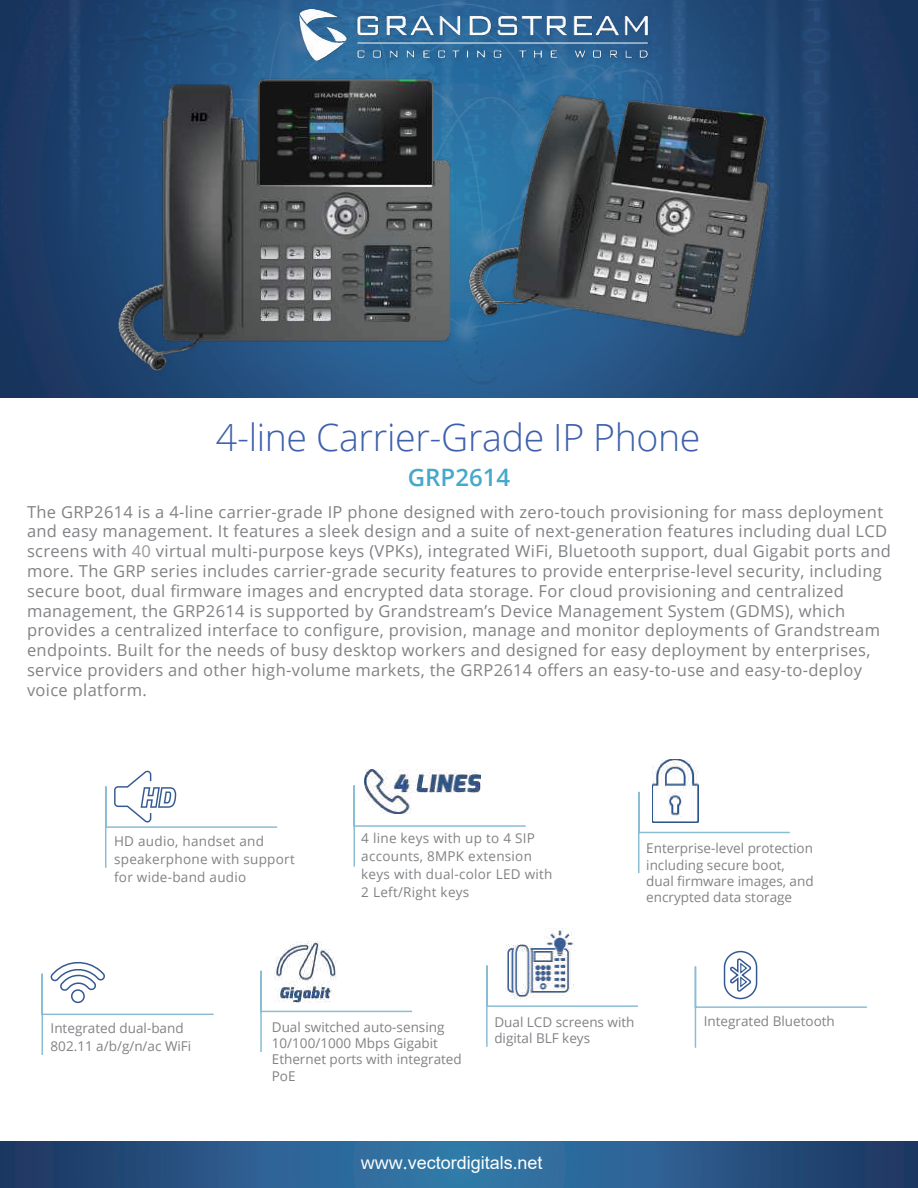
<style>
.page{position:relative;width:918px;height:1188px;background:#fff}
.page>*{position:absolute;margin:0;border:0;box-sizing:border-box;transform-origin:0 0}
.t1{font:300 37.5px "Open Sans";letter-spacing:-.01em;color:#3e60ac}
.t2{font:600 24px "Open Sans";color:#46a8ca}
.t3{font:18px "Arial";color:#fff}
.t4{font:16.5px/19.8px "Open Sans";letter-spacing:.02em;color:#808285}
.t5{font:13.5px/16.2px "Open Sans";color:#808285}
.t6{font:13.5px/18px "Open Sans";letter-spacing:.02em;color:#808285}
.s1{color:#97999c}
.s2{font-family:"Open Sans"}
</style>
<div class="page">
<img style="left:0;top:0;width:918px;height:397px">
<img style="left:402px;top:60px;width:502px;height:304px">
<img style="left:291px;top:10px;width:362px;height:53px">
<svg style="left:0;top:1142px;width:918px;height:46px;background:#295988"></svg>
<svg style="left:486px;top:965px;width:152px;height:82px"></svg>
<svg style="left:260px;top:970px;width:153px;height:82px"></svg>
<img style="left:275px;top:941px;width:61px;height:62px">
<svg style="left:41px;top:961px;width:173px;height:94px"></svg>
<svg style="left:105px;top:770px;width:173px;height:98px"></svg>
<img style="left:81px;top:64px;width:413px;height:313px">
<svg style="left:353px;top:785px;width:173px;height:82px"></svg>
<img style="left:505px;top:930px;width:70px;height:68px">
<img style="left:364px;top:769px;width:117px;height:44px">
<svg style="left:638px;top:790px;width:152px;height:84px"></svg>
<img style="left:653px;top:759px;width:45px;height:64px">
<svg style="left:694px;top:950px;width:173px;height:98px"></svg>
<h1 class="t1" style="left:216px;top:412px;width:486px">4-line Carrier-Grade IP Phone</h1>
<h2 class="t2" style="left:408px;top:461px;width:104px">GRP2614</h2>
<p class="t4" style="left:27px;top:501px;width:866px">The GRP2614 is a 4-line carrier-grade IP phone designed with zero-touch provisioning for mass deployment and easy management. It features a sleek design and a suite of next-generation features including dual LCD screens with <span class="s1">40</span> virtual multi-purpose keys (VPKs), integrated WiFi, Bluetooth support, dual Gigabit ports and more. The GRP series includes carrier-grade security features to provide enterprise-level security, including secure boot, dual firmware images and encrypted data storage. For cloud provisioning and centralized management, the GRP2614 is supported by Grandstream’s Device Management System (GDMS), which provides a centralized interface to configure, provision, manage and monitor deployments of Grandstream endpoints. Built for the needs of busy desktop workers and designed for easy deployment by enterprises, service providers and other high-volume markets, the GRP2614 offers an easy-to-use and easy-to-deploy voice platform.</p>
<p class="t6" style="left:114px;top:832px;width:182px">HD audio, handset and speakerphone with support for wide-band audio</p>
<p class="t6" style="left:361px;top:829px;width:193px">4 line keys with up to 4 SIP accounts, 8MPK extension keys with dual-color LED with<br>2 Left/Right keys</p>
<p class="t5" style="left:646px;top:840px;width:169px">Enterprise-level protection including secure boot, dual firmware images, and encrypted data storage</p>
<p class="t5" style="left:51px;top:1019px;width:142px;line-height:18px">Integrated dual-band<br>802.11 a/b/g/n/ac WiFi</p>
<p class="t5" style="left:272px;top:1019px;width:191px">Dual switched auto-sensing<br>10/100/1000 Mbps Gigabit<br>Ethernet ports with integrated<br>PoE</p>
<p class="t5" style="left:494px;top:1014px;width:142px">Dual LCD screens with digital BLF keys</p>
<p class="t3" style="left:361px;top:1153px;width:183px"><span class="s2">www.</span>vectordigitals<span class="s2">.</span>net</p>
<p class="t5" style="left:704px;top:1013px;width:133px">Integrated Bluetooth</p>
</div>
